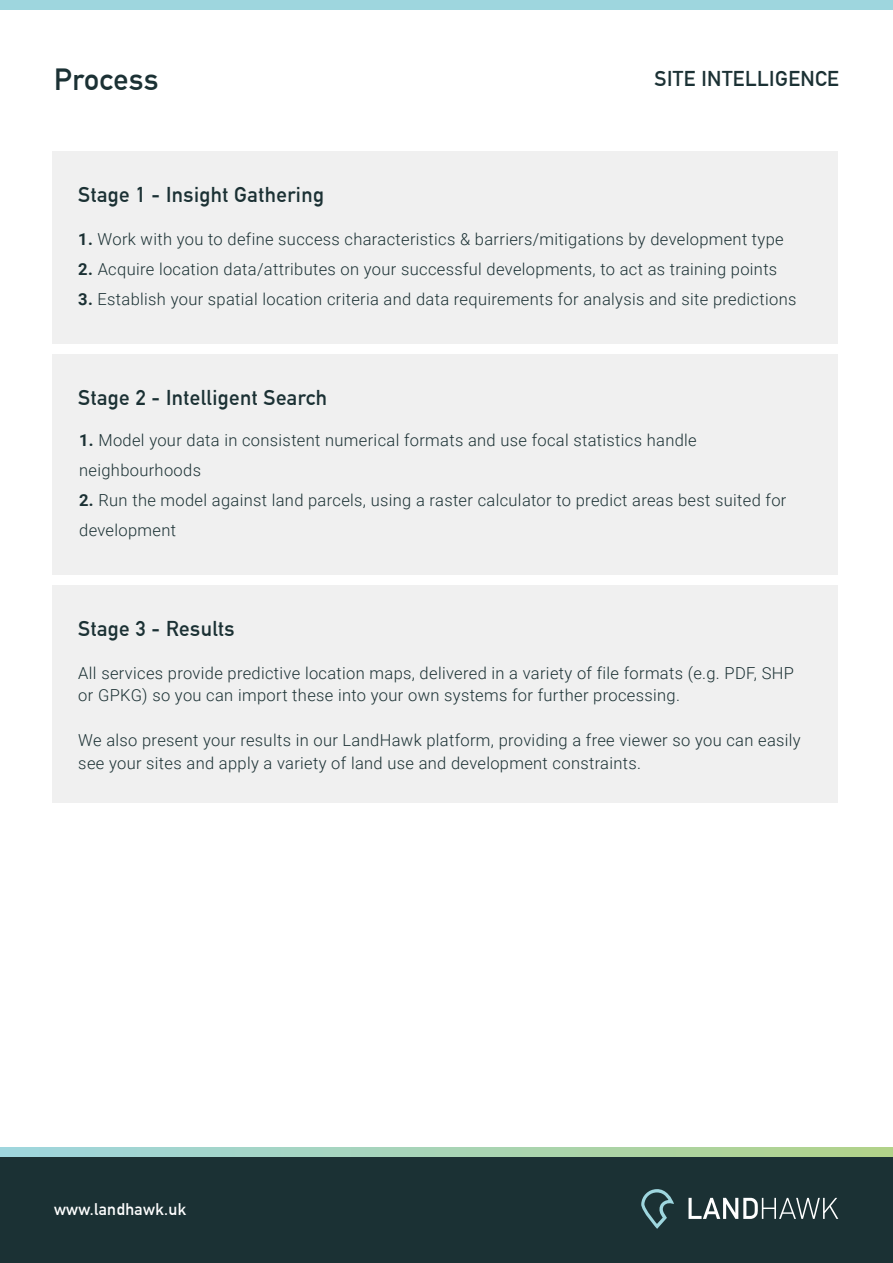
<style>
.page{position:relative;width:893px;height:1263px;background:#fff}
.page>*{position:absolute;margin:0;border:0;box-sizing:border-box;transform-origin:0 0}
.t1{font:700 30px "DIN Alternate";letter-spacing:.02em;color:#1b3134}
.t2{font:700 21px "DIN Alternate";letter-spacing:.02em;color:#1b3134}
.t3{font:300 16.5px/22.5px "Roboto";letter-spacing:.02em;color:#1b3134}
.t4{font:700 16.5px "DIN Alternate";letter-spacing:.02em;color:#fff}
.s1{font-weight:700}
</style>
<div class="page">
<div style="left:0;top:1156px;width:893px;height:107px;background:#1b3134"></div>
<svg style="left:641px;top:1189px;width:33px;height:40px"></svg>
<svg style="left:688px;top:1198px;width:150px;height:21px"></svg>
<svg style="left:0;top:1147px;width:893px;height:9px"></svg>
<div style="left:52px;top:151px;width:785px;height:193px;background:#f0f0f0"></div>
<div style="left:52px;top:354px;width:785px;height:221px;background:#f0f0f0"></div>
<div style="left:52px;top:585px;width:785px;height:218px;background:#f0f0f0"></div>
<div style="left:0;top:0;width:893px;height:9px;background:#9ed6de"></div>
<p class="t1" style="left:54px;top:56px;width:106px">Process</p>
<p class="t2" style="left:655px;top:63px;width:186px">SITE INTELLIGENCE</p>
<p class="t2" style="left:78px;top:178px;width:247px">Stage 1 - Insight Gathering</p>
<p class="t3" style="left:78px;top:227px;width:707px"><span class="s1">1.</span> Work with you to define success characteristics &amp; barriers/mitigations by development type</p>
<p class="t3" style="left:78px;top:257px;width:700px"><span class="s1">2.</span> Acquire location data/attributes on your successful developments, to act as training points</p>
<p class="t3" style="left:78px;top:287px;width:720px"><span class="s1">3.</span> Establish your spatial location criteria and data requirements for analysis and site predictions</p>
<p class="t2" style="left:78px;top:381px;width:250px">Stage 2 - Intelligent Search</p>
<p class="t3" style="left:79px;top:424px;width:619px;line-height:30px"><span class="s1">1.</span> Model your data in consistent numerical formats and use focal statistics handle neighbourhoods</p>
<p class="t3" style="left:79px;top:484px;width:709px;line-height:30px"><span class="s1">2.</span> Run the model against land parcels, using a raster calculator to predict areas best suited for development</p>
<p class="t2" style="left:78px;top:612px;width:158px">Stage 3 - Results</p>
<p class="t3" style="left:78px;top:661px;width:717px">All services provide predictive location maps, delivered in a variety of file formats (e.g. PDF, SHP or GPKG) so you can import these into your own systems for further processing.</p>
<p class="t3" style="left:78px;top:729px;width:724px">We also present your results in our LandHawk platform, providing a free viewer so you can easily see your sites and apply a variety of land use and development constraints.</p>
<p class="t4" style="left:54px;top:1197px;width:134px">www.landhawk.uk</p>
</div>
